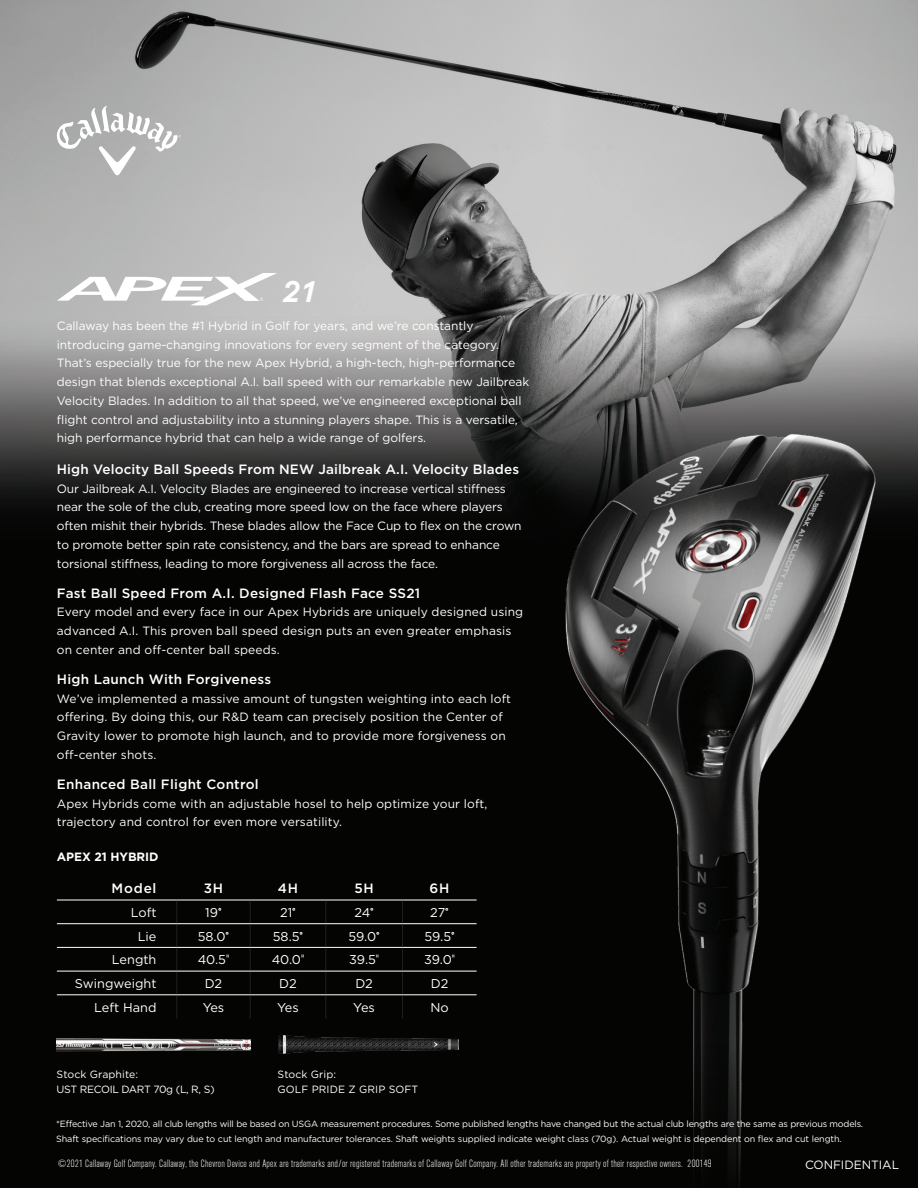
<style>
.page{position:relative;width:918px;height:1188px;background:#fff}
.page>*{position:absolute;margin:0;border:0;box-sizing:border-box;transform-origin:0 0}
.t1{font:italic 600 31.05px "Galano Grotesque Alt";color:#fff}
.t2{font:500 13.5px "Gotham";letter-spacing:.02em;color:#fff}
.t3{font:12.75px "Gotham";color:#fff}
.t4{font:12px/18.8px "Gotham";letter-spacing:-.005em;color:#fff}
.t5{font:700 12px "Gotham";letter-spacing:-.005em;color:#fff}
.t6{font:300 condensed 10.5px "Akzidenz Grotesk BE";letter-spacing:.025em;color:#fff}
.t7{font:10.5px "Gotham";letter-spacing:.01em;color:#fff}
.t8{font:10.5px "Gotham";letter-spacing:-.03em;color:#fff}
.t9{font:9px/15px "Gotham";letter-spacing:-.02em;color:#fff}
.s1{font-family:"Korolev Compressed";font-weight:700}
.s2{font-family:"Helvetica LT Std";font-stretch:condensed}
</style>
<div class="page">
<img style="left:0;top:0;width:918px;height:1188px">
<img style="left:545px;top:414px;width:358px;height:774px">
<svg style="left:176px;top:901px;width:1px;height:117px"></svg>
<svg style="left:250px;top:901px;width:1px;height:117px"></svg>
<svg style="left:325px;top:901px;width:1px;height:117px"></svg>
<svg style="left:402px;top:901px;width:1px;height:117px"></svg>
<hr style="left:57px;top:900px;width:120px;height:1px;background:#fff">
<hr style="left:177px;top:900px;width:73px;height:1px;background:#fff">
<hr style="left:250px;top:900px;width:76px;height:1px;background:#fff">
<hr style="left:326px;top:900px;width:76px;height:1px;background:#fff">
<hr style="left:402px;top:900px;width:75px;height:1px;background:#fff">
<hr style="left:57px;top:923px;width:120px;height:1px;background:#fff">
<hr style="left:177px;top:923px;width:73px;height:1px;background:#fff">
<hr style="left:250px;top:923px;width:76px;height:1px;background:#fff">
<hr style="left:326px;top:923px;width:76px;height:1px;background:#fff">
<hr style="left:402px;top:923px;width:75px;height:1px;background:#fff">
<hr style="left:57px;top:947px;width:120px;height:1px;background:#fff">
<hr style="left:177px;top:947px;width:73px;height:1px;background:#fff">
<hr style="left:250px;top:947px;width:76px;height:1px;background:#fff">
<hr style="left:326px;top:947px;width:76px;height:1px;background:#fff">
<hr style="left:402px;top:947px;width:75px;height:1px;background:#fff">
<hr style="left:57px;top:971px;width:120px;height:1px;background:#fff">
<hr style="left:177px;top:971px;width:73px;height:1px;background:#fff">
<hr style="left:250px;top:971px;width:76px;height:1px;background:#fff">
<hr style="left:326px;top:971px;width:76px;height:1px;background:#fff">
<hr style="left:402px;top:971px;width:75px;height:1px;background:#fff">
<hr style="left:57px;top:994px;width:120px;height:1px;background:#fff">
<hr style="left:177px;top:994px;width:73px;height:1px;background:#fff">
<hr style="left:250px;top:994px;width:76px;height:1px;background:#fff">
<hr style="left:326px;top:994px;width:76px;height:1px;background:#fff">
<hr style="left:402px;top:994px;width:75px;height:1px;background:#fff">
<svg style="left:57px;top:273px;width:220px;height:32px"></svg>
<svg style="left:54px;top:106px;width:127px;height:69px"></svg>
<img style="left:273px;top:1029px;width:185px;height:31px">
<img style="left:57px;top:1036px;width:194px;height:18px">
<p class="t1" style="left:283px;top:271px;width:33px">21</p>
<p class="t4" style="left:57px;top:316px;width:474px">Callaway has been the #1 Hybrid in Golf for years, and we’re constantly introducing game-changing innovations for every segment of the category.<br>That’s especially true for the new Apex Hybrid, a high-tech, high-performance design that blends exceptional A.I. ball speed with our remarkable new Jailbreak Velocity Blades. In addition to all that speed, we’ve engineered exceptional ball flight control and adjustability into a stunning players shape. This is a versatile, high performance hybrid that can help a wide range of golfers.</p>
<p class="t2" style="left:57px;top:460px;width:464px">High Velocity Ball Speeds From NEW Jailbreak A.I. Velocity Blades</p>
<p class="t4" style="left:57px;top:479px;width:466px">Our Jailbreak A.I. Velocity Blades are engineered to increase vertical stiffness near the sole of the club, creating more speed low on the face where players often mishit their hybrids. These blades allow the Face Cup to flex on the crown to promote better spin rate consistency, and the bars are spread to enhance torsional stiffness, leading to more forgiveness all across the face.</p>
<p class="t2" style="left:57px;top:584px;width:365px">Fast Ball Speed From A.I. Designed Flash Face SS21</p>
<p class="t4" style="left:57px;top:603px;width:468px">Every model and every face in our Apex Hybrids are uniquely designed using advanced A.I. This proven ball speed design puts an even greater emphasis on center and off-center ball speeds.</p>
<p class="t2" style="left:57px;top:670px;width:216px">High Launch With Forgiveness</p>
<p class="t4" style="left:57px;top:689px;width:456px">We’ve implemented a massive amount of tungsten weighting into each loft offering. By doing this, our R&amp;D team can precisely position the Center of Gravity lower to promote high launch, and to provide more forgiveness on off-center shots.</p>
<p class="t2" style="left:57px;top:775px;width:203px">Enhanced Ball Flight Control</p>
<p class="t4" style="left:57px;top:794px;width:432px">Apex Hybrids come with an adjustable hosel to help optimize your loft, trajectory and control for even more versatility.</p>
<p class="t5" style="left:57px;top:849px;width:103px">APEX 21 HYBRID</p>
<p class="t2" style="left:112px;top:880px;width:46px">Model</p>
<p class="t2" style="left:204px;top:880px;width:21px">3H</p>
<p class="t2" style="left:278px;top:880px;width:22px">4H</p>
<p class="t2" style="left:354px;top:880px;width:21px">5H</p>
<p class="t2" style="left:430px;top:880px;width:21px">6H</p>
<p class="t3" style="left:131px;top:904px;width:27px">Loft</p>
<p class="t3" style="left:205px;top:904px;width:18px">19<span class="s1">°</span></p>
<p class="t3" style="left:280px;top:904px;width:17px">21<span class="s1">°</span></p>
<p class="t3" style="left:354px;top:904px;width:21px">24<span class="s1">°</span></p>
<p class="t3" style="left:430px;top:904px;width:20px">27<span class="s1">°</span></p>
<p class="t3" style="left:138px;top:928px;width:20px">Lie</p>
<p class="t3" style="left:198px;top:928px;width:33px">58.0<span class="s1">°</span></p>
<p class="t3" style="left:273px;top:928px;width:32px">58.5<span class="s1">°</span></p>
<p class="t3" style="left:348px;top:928px;width:33px">59.0<span class="s1">°</span></p>
<p class="t3" style="left:424px;top:928px;width:32px">59.5<span class="s1">°</span></p>
<p class="t3" style="left:112px;top:952px;width:46px">Length</p>
<p class="t3" style="left:198px;top:952px;width:33px">40.5<span class="s2">"</span></p>
<p class="t3" style="left:272px;top:952px;width:34px">40.0<span class="s2">"</span></p>
<p class="t3" style="left:349px;top:952px;width:31px">39.5<span class="s2">"</span></p>
<p class="t3" style="left:424px;top:952px;width:33px">39.0<span class="s2">"</span></p>
<p class="t3" style="left:75px;top:975px;width:83px">Swingweight</p>
<p class="t3" style="left:205px;top:975px;width:19px">D2</p>
<p class="t3" style="left:279px;top:975px;width:19px">D2</p>
<p class="t3" style="left:355px;top:975px;width:19px">D2</p>
<p class="t3" style="left:431px;top:975px;width:19px">D2</p>
<p class="t3" style="left:94px;top:999px;width:64px">Left Hand</p>
<p class="t3" style="left:203px;top:999px;width:23px">Yes</p>
<p class="t3" style="left:277px;top:999px;width:23px">Yes</p>
<p class="t3" style="left:353px;top:999px;width:23px">Yes</p>
<p class="t3" style="left:430px;top:999px;width:20px">No</p>
<p class="t7" style="left:57px;top:1067px;width:83px">Stock Graphite:</p>
<p class="t8" style="left:57px;top:1082px;width:160px">UST RECOIL DART 70g (L, R, S)</p>
<p class="t9" style="left:56px;top:1116px;width:809px">*Effective Jan 1, 2020, all club lengths will be based on USGA measurement procedures. Some published lengths have changed but the actual club lengths are the same as previous models.<br>Shaft specifications may vary due to cut length and manufacturer tolerances. Shaft weights supplied indicate weight class (70g). Actual weight is dependent on flex and cut length.</p>
<p class="t6" style="left:58px;top:1158px;width:655px">©2021 Callaway Golf Company. Callaway, the Chevron Device and Apex are trademarks and/or registered trademarks of Callaway Golf Company. All other trademarks are property of their respective owners. 200149</p>
<p class="t7" style="left:278px;top:1067px;width:60px">Stock Grip:</p>
<p class="t7" style="left:278px;top:1082px;width:142px">GOLF PRIDE Z GRIP SOFT</p>
<p class="t4" style="left:805px;top:1155px;width:96px">CONFIDENTIAL</p>
</div>
